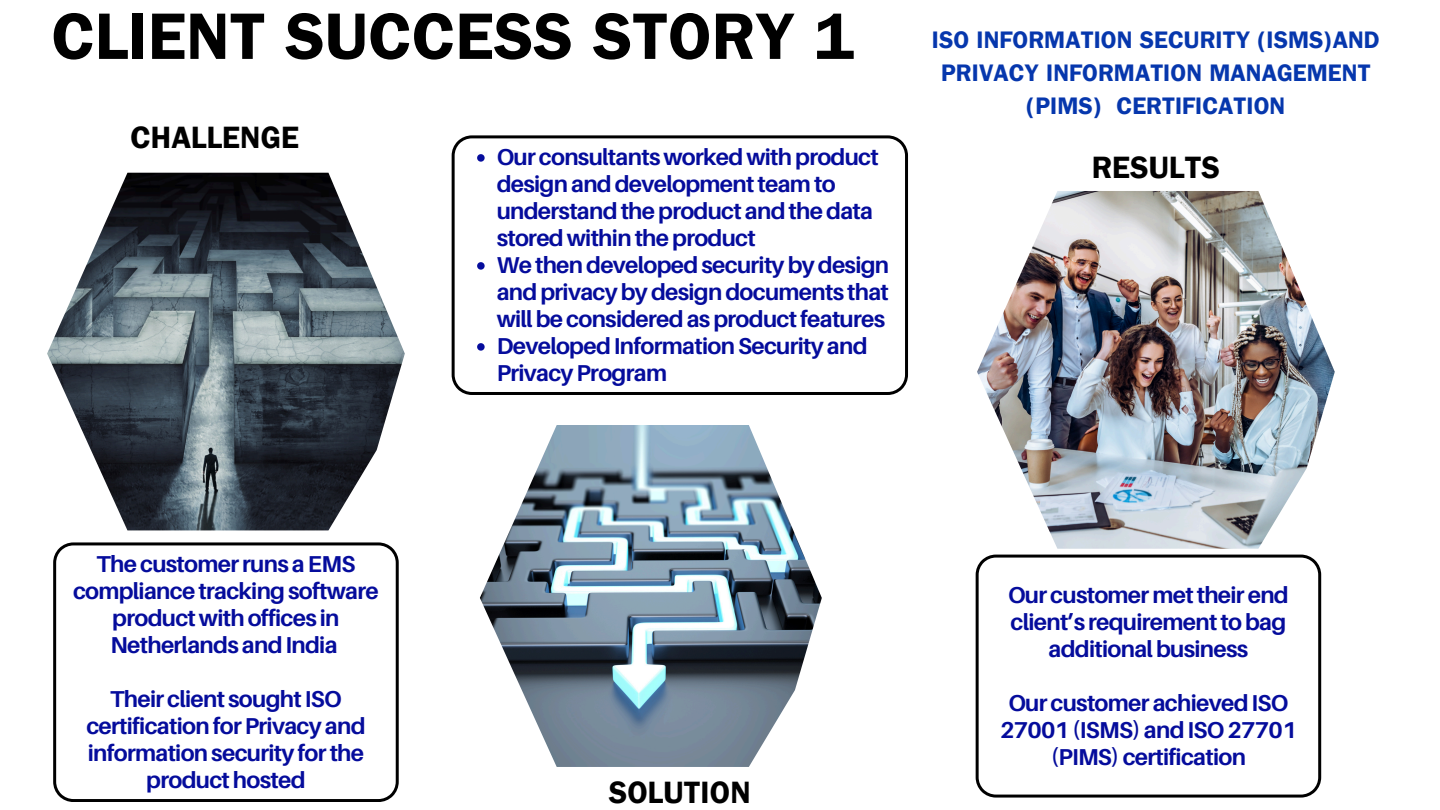
<style>
.page{position:relative;width:1440px;height:810px;background:#fff}
.page>*{position:absolute;margin:0;border:0;box-sizing:border-box;transform-origin:0 0}
.t1{font:66px "Franklin Gothic LT Pro Dm";color:#000}
.t2{font:31px "Franklin Gothic LT Pro Dm";color:#000}
.t3{font:24px/33px "Franklin Gothic LT Pro Dm";color:#0637ad;text-align:center}
.t4{font:700 23px/27px "Aileron";letter-spacing:-.03em;color:#050c9c;text-align:center}
</style>
<div class="page">
<img style="left:47px;top:173px;width:358px;height:357px">
<img style="left:480px;top:425px;width:342px;height:342px">
<img style="left:977px;top:191px;width:358px;height:358px">
<svg style="left:53px;top:542px;width:346px;height:260px"></svg>
<svg style="left:976px;top:555px;width:345px;height:243px"></svg>
<svg style="left:452px;top:135px;width:456px;height:260px"></svg>
<svg style="left:477px;top:154px;width:8px;height:8px"></svg>
<svg style="left:477px;top:262px;width:8px;height:8px"></svg>
<svg style="left:477px;top:343px;width:8px;height:8px"></svg>
<h4 class="t1" style="left:52px;top:14px;width:804px">CLIENT SUCCESS STORY 1</h4>
<h4 class="t2" style="left:130px;top:127px;width:170px">CHALLENGE</h4>
<h2 class="t4" style="left:497px;top:143px;width:384px;text-align:left">Our consultants worked with product design and development team to understand the product and the data stored within the product</h2>
<p class="t4" style="left:497px;top:251px;width:394px;text-align:justify">We then developed security by design and privacy by design documents that will be considered as product features</p>
<h4 class="t4" style="left:497px;top:332px;width:372px;text-align:left">Developed Information Security and<br>Privacy Program</h4>
<p class="t3" style="left:932px;top:27px;width:449px">ISO INFORMATION SECURITY (ISMS)AND<br>PRIVACY INFORMATION MANAGEMENT (PIMS) CERTIFICATION</p>
<p class="t2" style="left:1092px;top:157px;width:130px">RESULTS</p>
<p class="t4" style="left:73px;top:550px;width:307px">The customer runs a EMS compliance tracking software product with offices in<br>Netherlands and India</p>
<p class="t4" style="left:86px;top:685px;width:281px">Their client sought ISO certification for Privacy and information security for the product hosted</p>
<h4 class="t2" style="left:609px;top:782px;width:143px">SOLUTION</h4>
<p class="t4" style="left:1008px;top:581px;width:282px">Our customer met their end client’s requirement to bag additional business</p>
<h2 class="t4" style="left:1000px;top:689px;width:298px">Our customer achieved ISO<br>27001 (ISMS) and ISO 27701 (PIMS) certification</h2>
</div>
